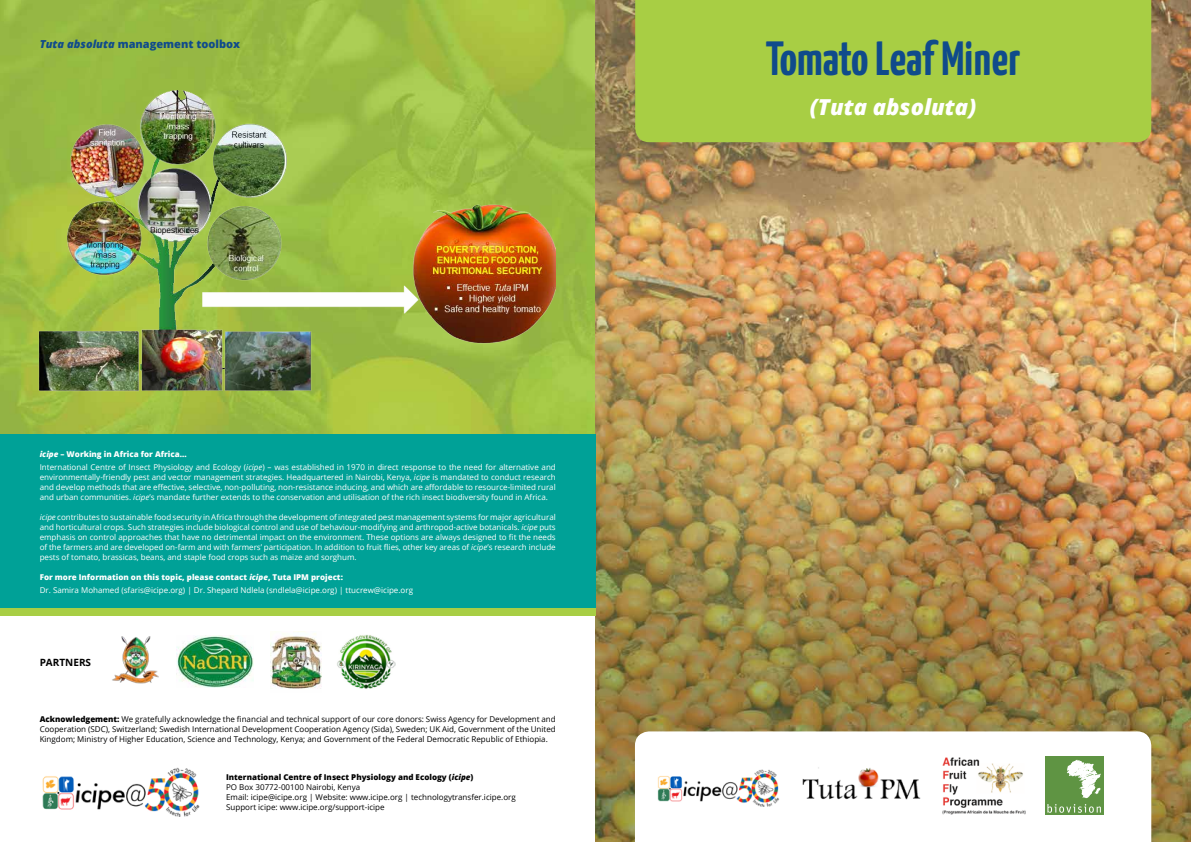
<style>
.page{position:relative;width:1191px;height:842px;background:#fff}
.page>*{position:absolute;margin:0;border:0;box-sizing:border-box;transform-origin:0 0}
.t1{font:700 48px "Yanone Kaffeesatz";color:#104b8b}
.t2{font:italic 800 22px "Open Sans";color:#fff}
.t3{font:800 11px "Open Sans";color:#104b8b}
.t4{font:700 10px "Open Sans";color:#000}
.t5{font:8px/10px "Open Sans";color:#fff}
.t6{font:8px/10px "Open Sans";color:#000;text-align:justify}
.s1{font-style:italic}
.s2{font-weight:800;font-style:italic}
.s3{font-weight:800}
</style>
<div class="page">
<img style="left:0;top:0;width:595px;height:435px">
<img style="left:595px;top:0;width:596px;height:842px">
<div style="left:635px;top:0;width:516px;height:142px;background:#a8ce44"></div>
<svg style="left:635px;top:731px;width:516px;height:111px"></svg>
<img style="left:17px;top:58px;width:539px;height:377px">
<img style="left:941px;top:757px;width:85px;height:57px">
<div style="left:1034px;top:749px;width:79px;height:73px;background:#fff"></div>
<div style="left:1044px;top:756px;width:59px;height:59px;background:#5f9443"></div>
<svg style="left:1047px;top:804px;width:53px;height:9px"></svg>
<img style="left:1067px;top:758px;width:37px;height:44px">
<img style="left:656px;top:769px;width:124px;height:38px">
<img style="left:796px;top:767px;width:129px;height:42px">
<div style="left:0;top:435px;width:595px;height:173px;background:#00a197"></div>
<div style="left:0;top:608px;width:595px;height:8px;background:#a8ce44"></div>
<img style="left:337px;top:635px;width:58px;height:54px">
<img style="left:270px;top:631px;width:52px;height:58px">
<img style="left:177px;top:636px;width:76px;height:52px">
<img style="left:112px;top:636px;width:47px;height:48px">
<img style="left:42px;top:768px;width:158px;height:48px">
<h3 class="t3" style="left:40px;top:36px;width:202px"><span class="s1">Tuta absoluta</span> management toolbox</h3>
<h1 class="t1" style="left:766px;top:29px;width:256px">Tomato Leaf Miner</h1>
<h2 class="t2" style="left:809px;top:90px;width:168px">(Tuta absoluta)</h2>
<p class="t5" style="left:40px;top:447px;width:517px;line-height:12.8px"><span class="s2">icipe</span> <span class="s3">– Working in Africa for Africa…<br></span>International Centre of Insect Physiology and Ecology (<span class="s1">icipe</span>) – was established in 1970 in direct response to the need for alternative and</p>
<p class="t5" style="left:40px;top:472px;width:517px;text-align:justify">environmentally-friendly pest and vector management strategies. Headquartered in Nairobi, Kenya, <span class="s1">icipe</span> is mandated to conduct research and develop methods that are effective, selective, non-polluting, non-resistance inducing, and which are affordable to resource-limited rural and urban communities. <span class="s1">icipe</span>’s mandate further extends to the conservation and utilisation of the rich insect biodiversity found in Africa.</p>
<p class="t5" style="left:40px;top:512px;width:517px;text-align:justify"><span class="s1">icipe</span> contributes to sustainable food security in Africa through the development of integrated pest management systems for major agricultural and horticultural crops. Such strategies include biological control and use of behaviour-modifying and arthropod-active botanicals. <span class="s1">icipe</span> puts emphasis on control approaches that have no detrimental impact on the environment. These options are always designed to fit the needs of the farmers and are developed on-farm and with farmers’ participation. In addition to fruit flies, other key areas of <span class="s1">icipe</span>’s research include pests of tomato, brassicas, beans, and staple food crops such as maize and sorghum.</p>
<p class="t5" style="left:40px;top:570px;width:375px;line-height:12.8px"><span class="s3">For more Information on this topic, please contact</span> <span class="s2">icipe</span><span class="s3">, Tuta IPM project:<br></span>Dr. Samira Mohamed (sfaris@icipe.org) | Dr. Shepard Ndlela (sndlela@icipe.org) | ttucrew@icipe.org</p>
<p class="t4" style="left:40px;top:655px;width:53px">PARTNERS</p>
<p class="t6" style="left:40px;top:713px;width:517px"><span class="s3">Acknowledgement:</span> We gratefully acknowledge the financial and technical support of our core donors: Swiss Agency for Development and Cooperation (SDC), Switzerland; Swedish International Development Cooperation Agency (Sida), Sweden; UK Aid, Government of the United Kingdom; Ministry of Higher Education, Science and Technology, Kenya; and Government of the Federal Democratic Republic of Ethiopia.</p>
<p class="t6" style="left:226px;top:772px;width:291px;text-align:left"><span class="s3">International Centre of Insect Physiology and Ecology (</span><span class="s2">icipe</span><span class="s3">)<br></span>PO Box 30772-00100 Nairobi, Kenya<br>Email: icipe@icipe.org | Website: www.icipe.org | technologytransfer.icipe.org Support icipe: www.icipe.org/support-icipe</p>
</div>
